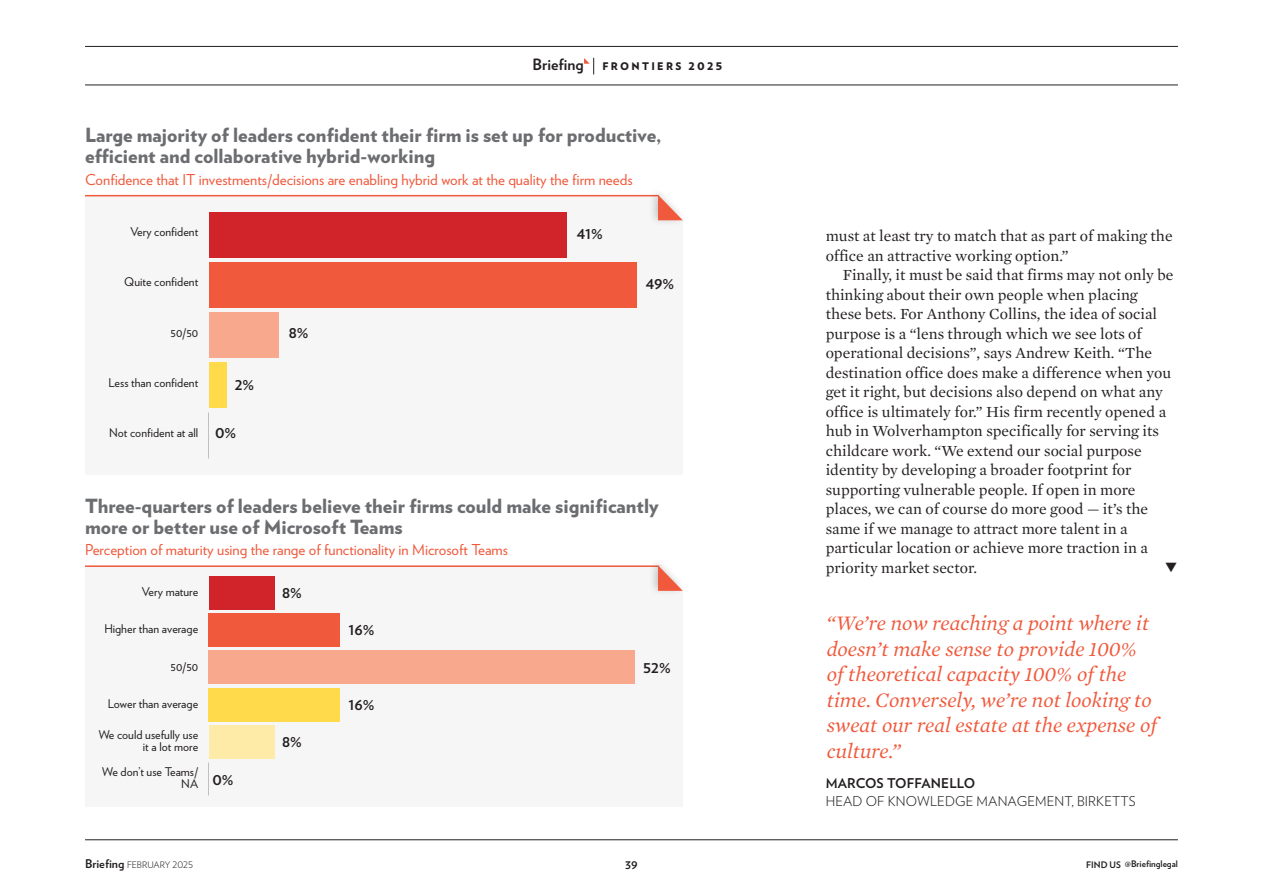
<style>
.page{position:relative;width:1263px;height:893px;background:#fff}
.page>*{position:absolute;margin:0;border:0;box-sizing:border-box;transform-origin:0 0}
.t1{font:italic 21px/25.5px "Mercury Text G1";color:#f0593c}
.t2{font:900 19.5px/21px "Verlag";color:#6c6d70}
.t3{font:15.75px/19.5px "Mercury Text G1";color:#231f20}
.t4{font:15px "Verlag";color:#f0593c}
.t5{font:700 13.5px "Verlag";color:#231f20}
.t6{font:300 13.5px "Verlag";letter-spacing:.01em;color:#231f20}
.t7{font:12px/12px "Verlag";color:#231f20;text-align:right}
.t8{font:900 10.5px "Verlag";letter-spacing:.225em;color:#231f20}
.t9{font:700 10.5px "Verlag";color:#231f20}
.t10{font:300 9px "Verlag";color:#231f20}
.t11{font:700 9px "Verlag";color:#231f20}
.s1{font-weight:700;font-size:15.6px}
.s2{font-weight:700;font-size:12px}
</style>
<div class="page">
<div style="left:85px;top:196px;width:598px;height:279px;background:#f6f6f7"></div>
<div style="left:85px;top:567px;width:598px;height:240px;background:#f6f6f7"></div>
<hr style="left:85px;top:839px;width:1093px;height:1px;background:#231f20">
<hr style="left:85px;top:85px;width:1093px;height:1px;background:#231f20">
<hr style="left:85px;top:46px;width:1093px;height:1px;background:#231f20">
<svg style="left:584px;top:58px;width:10px;height:16px"></svg>
<hr style="left:85px;top:195px;width:598px;height:1px;background:#f0593c">
<div style="left:209px;top:363px;width:17px;height:45px;background:#ffda4a"></div>
<div style="left:209px;top:312px;width:70px;height:46px;background:#f8a98d"></div>
<div style="left:209px;top:262px;width:427px;height:45px;background:#f0593c"></div>
<div style="left:209px;top:212px;width:357px;height:45px;background:#d1232a"></div>
<hr style="left:85px;top:565px;width:598px;height:2px;background:#f0593c">
<div style="left:209px;top:725px;width:65px;height:33px;background:#ffeba8"></div>
<div style="left:209px;top:688px;width:131px;height:33px;background:#ffda4a"></div>
<div style="left:209px;top:651px;width:426px;height:33px;background:#f8a98d"></div>
<div style="left:209px;top:613px;width:131px;height:34px;background:#f0593c"></div>
<div style="left:209px;top:576px;width:65px;height:34px;background:#d1232a"></div>
<div style="left:648px;top:187px;width:39px;height:39px;background:#231f20;opacity:.25"></div>
<svg style="left:658px;top:193px;width:27px;height:27px"></svg>
<div style="left:648px;top:557px;width:39px;height:40px;background:#231f20;opacity:.25"></div>
<svg style="left:658px;top:563px;width:27px;height:28px"></svg>
<p class="t8" style="left:532px;top:58px;width:191px"><span class="s1">Briefing</span> FRONTIERS 2025</p>
<p class="t2" style="left:85px;top:123px;width:578px">Large majority of leaders confident their firm is set up for productive, efficient and collaborative hybrid-working</p>
<p class="t4" style="left:85px;top:168px;width:549px">Confidence that IT investments/decisions are enabling hybrid work at the quality the firm needs</p>
<p class="t7" style="left:131px;top:225px;width:69px">Very confident</p>
<p class="t7" style="left:124px;top:275px;width:75px">Quite confident</p>
<p class="t5" style="left:577px;top:223px;width:28px">41%</p>
<p class="t3" style="left:826px;top:226px;width:348px">must at least try to match that as part of making the office an attractive working option.”</p>
<p class="t3" style="left:826px;top:265px;width:349px;text-indent:17px">Finally, it must be said that firms may not only be thinking about their own people when placing these bets. For Anthony Collins, the idea of social purpose is a “lens through which we see lots of operational decisions”, says Andrew Keith. “The destination office does make a difference when you get it right, but decisions also depend on what any office is ultimately for.” His firm recently opened a hub in Wolverhampton specifically for serving its childcare work. “We extend our social purpose identity by developing a broader footprint for supporting vulnerable people. If open in more places, we can of course do more good — it’s the same if we manage to attract more talent in a particular location or achieve more traction in a priority market sector.</p>
<p class="t5" style="left:646px;top:273px;width:30px">49%</p>
<p class="t7" style="left:171px;top:326px;width:29px">50/50</p>
<p class="t7" style="left:108px;top:376px;width:91px">Less than confident</p>
<p class="t5" style="left:289px;top:323px;width:21px">8%</p>
<p class="t5" style="left:235px;top:375px;width:21px">2%</p>
<p class="t5" style="left:215px;top:422px;width:23px">0%</p>
<p class="t7" style="left:109px;top:426px;width:90px">Not confident at all</p>
<p class="t2" style="left:85px;top:494px;width:575px">Three-quarters of leaders believe their firms could make significantly more or better use of Microsoft Teams</p>
<p class="t4" style="left:85px;top:539px;width:424px">Perception of maturity using the range of functionality in Microsoft Teams</p>
<p class="t7" style="left:142px;top:585px;width:58px">Very mature</p>
<p class="t7" style="left:104px;top:622px;width:95px">Higher than average</p>
<p class="t7" style="left:171px;top:660px;width:29px">50/50</p>
<p class="t7" style="left:108px;top:697px;width:92px">Lower than average</p>
<p class="t7" style="left:99px;top:728px;width:101px">We could usefully use it a lot more</p>
<p class="t7" style="left:102px;top:765px;width:97px">We don’t use Teams/<br>NA</p>
<p class="t5" style="left:282px;top:583px;width:21px">8%</p>
<h1 class="t1" style="left:827px;top:610px;width:332px">“We’re now reaching a point where it doesn’t make sense to provide 100% of theoretical capacity 100% of the time. Conversely, we’re not looking to sweat our real estate at the expense of culture.”</h1>
<p class="t5" style="left:348px;top:620px;width:28px">16%</p>
<p class="t5" style="left:643px;top:657px;width:29px">52%</p>
<p class="t5" style="left:348px;top:694px;width:28px">16%</p>
<p class="t5" style="left:282px;top:731px;width:21px">8%</p>
<p class="t5" style="left:212px;top:769px;width:23px">0%</p>
<p class="t5" style="left:826px;top:773px;width:151px">MARCOS TOFFANELLO</p>
<p class="t6" style="left:826px;top:791px;width:312px">HEAD OF KNOWLEDGE MANAGEMENT, BIRKETTS</p>
<p class="t10" style="left:85px;top:858px;width:110px"><span class="s2">Briefing</span> FEBRUARY 2025</p>
<p class="t9" style="left:625px;top:857px;width:14px">39</p>
<p class="t11" style="left:1086px;top:856px;width:93px">FIND US @Briefinglegal</p>
</div>
